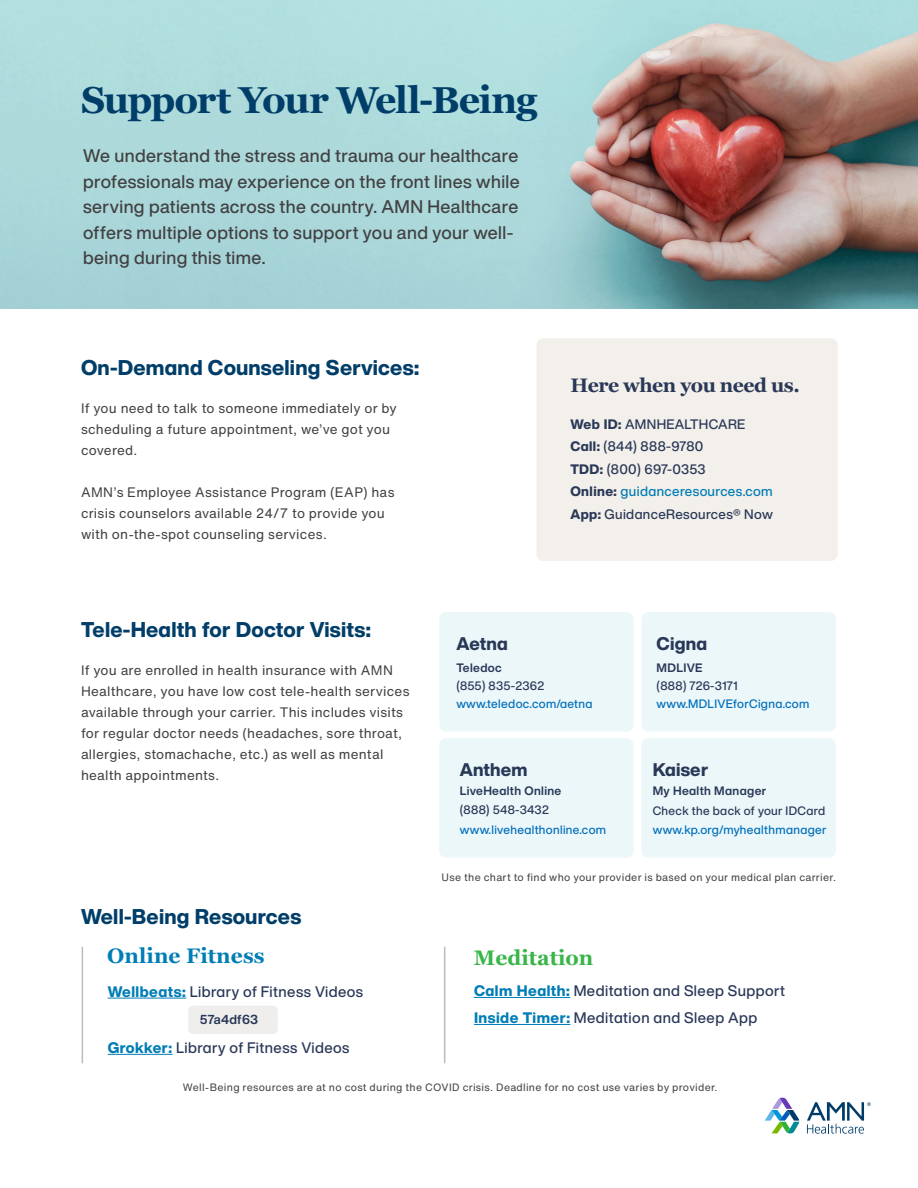
<style>
.page{position:relative;width:918px;height:1188px;background:#fff}
.page>*{position:absolute;margin:0;border:0;box-sizing:border-box;transform-origin:0 0}
.t1{font:700 37.5px "Georgia";letter-spacing:-.035em;color:#003e69}
.t2{font:800 21px "Helvetica Now Display";letter-spacing:.01em;color:#003e69}
.t3{font:700 21px "Georgia";letter-spacing:.005em;color:#007db6}
.t4{font:700 21px "Georgia";color:#39b54a}
.t5{font:700 19.5px "Georgia";letter-spacing:-.025em;color:#293857}
.t6{font:500 18px/25.5px "Helvetica Now Display";letter-spacing:.02em;color:#414042}
.t7{font:800 18px "Helvetica Now Display";letter-spacing:.01em;color:#293857}
.t8{font:500 15px/27px "Helvetica Now Display";letter-spacing:.03em;color:#293857}
.t9{font:13.5px/21px "Helvetica Now Text";letter-spacing:.015em;color:#414042}
.t10{font:500 13.5px/22.5px "Helvetica Now Display";letter-spacing:.03em;color:#293857}
.t11{font:700 12.75px "Helvetica Now Display";letter-spacing:.015em;color:#293857}
.t12{font:500 12px "Helvetica Now Display";letter-spacing:.03em;color:#006fba}
.t13{font:500 12px "Helvetica Now Display";letter-spacing:.03em;color:#293857}
.t14{font:700 12px "Helvetica Now Display";letter-spacing:.03em;color:#293857}
.t15{font:500 12px "Helvetica Now Display";letter-spacing:.01em;color:#293857}
.t16{font:10.5px "Helvetica Now Text";letter-spacing:.025em;color:#414042}
.s1{font-weight:800}
.s2{color:#007db6}
.s3{font-weight:800;color:#007db6}
</style>
<div class="page">
<div style="left:537px;top:338px;width:301px;height:223px;background:#f3efea;border-radius:7px"></div>
<div style="left:439px;top:612px;width:195px;height:120px;background:#ecf7fa;border-radius:7px"></div>
<div style="left:439px;top:738px;width:195px;height:120px;background:#ecf7fa;border-radius:7px"></div>
<div style="left:642px;top:612px;width:194px;height:120px;background:#ecf7fa;border-radius:7px"></div>
<div style="left:641px;top:738px;width:195px;height:120px;background:#ecf7fa;border-radius:7px"></div>
<hr style="left:444px;top:947px;width:1px;height:116px;background:#bbbcbb">
<hr style="left:82px;top:947px;width:1px;height:116px;background:#bbbcbb">
<div style="left:188px;top:1006px;width:90px;height:28px;background:#efeeed;border-radius:5px"></div>
<hr style="left:108px;top:998px;width:78px;height:1px;background:#007db6">
<hr style="left:108px;top:1054px;width:65px;height:1px;background:#007db6">
<img style="left:0;top:0;width:918px;height:308px">
<hr style="left:474px;top:997px;width:96px;height:1px;background:#007db6">
<hr style="left:474px;top:1024px;width:96px;height:1px;background:#007db6">
<svg style="left:765px;top:1098px;width:34px;height:35px"></svg>
<svg style="left:807px;top:1102px;width:64px;height:32px"></svg>
<h1 class="t1" style="left:81px;top:72px;width:458px">Support Your Well-Being</h1>
<h3 class="t6" style="left:83px;top:143px;width:438px">We understand the stress and trauma our healthcare professionals may experience on the front lines while serving patients across the country. AMN Healthcare offers multiple options to support you and your well&shy;being during this time.</h3>
<h2 class="t2" style="left:81px;top:353px;width:340px">On-Demand Counseling Services:</h2>
<p class="t9" style="left:81px;top:397px;width:317px">If you need to talk to someone immediately or by scheduling a future appointment, we’ve got you covered.</p>
<p class="t9" style="left:81px;top:481px;width:315px">AMN’s Employee Assistance Program (EAP) has crisis counselors available 24/7 to provide you with on-the-spot counseling services.</p>
<h2 class="t2" style="left:81px;top:615px;width:291px">Tele-Health for Doctor Visits:</h2>
<h3 class="t7" style="left:456px;top:631px;width:53px">Aetna</h3>
<h3 class="t5" style="left:570px;top:370px;width:231px">Here when you need us.</h3>
<p class="t10" style="left:570px;top:413px;width:204px"><span class="s1">Web ID:</span> AMNHEALTHCARE<br><span class="s1">Call:</span> (844) 888-9780<br><span class="s1">TDD:</span> (800) 697-0353<br><span class="s1">Online:</span> <span class="s2">guidanceresources.com<br></span><span class="s1">App:</span> GuidanceResources® Now</p>
<h3 class="t7" style="left:657px;top:631px;width:52px">Cigna</h3>
<p class="t9" style="left:81px;top:660px;width:330px">If you are enrolled in health insurance with AMN Healthcare, you have low cost tele-health services available through your carrier. This includes visits for regular doctor needs (headaches, sore throat, allergies, stomachache, etc.) as well as mental health appointments.</p>
<p class="t14" style="left:456px;top:659px;width:47px">Teledoc</p>
<p class="t15" style="left:456px;top:677px;width:89px">(855) 835-2362</p>
<p class="t12" style="left:456px;top:695px;width:138px">www.teledoc.com/aetna</p>
<h3 class="t7" style="left:460px;top:758px;width:69px">Anthem</h3>
<p class="t14" style="left:460px;top:782px;width:103px">LiveHealth Online</p>
<p class="t13" style="left:460px;top:802px;width:91px">(888) 548-3432</p>
<p class="t12" style="left:460px;top:821px;width:148px">www.livehealthonline.com</p>
<p class="t14" style="left:657px;top:660px;width:47px">MDLIVE</p>
<p class="t13" style="left:657px;top:678px;width:83px">(888) 726-3171</p>
<p class="t12" style="left:657px;top:696px;width:154px">www.MDLIVEforCigna.com</p>
<h3 class="t7" style="left:653px;top:757px;width:57px">Kaiser</h3>
<p class="t14" style="left:653px;top:783px;width:115px">My Health Manager</p>
<p class="t13" style="left:653px;top:802px;width:174px">Check the back of your IDCard</p>
<p class="t12" style="left:653px;top:822px;width:175px">www.kp.org/myhealthmanager</p>
<p class="t16" style="left:442px;top:869px;width:396px">Use the chart to find who your provider is based on your medical plan carrier.</p>
<h2 class="t2" style="left:81px;top:902px;width:222px">Well-Being Resources</h2>
<h2 class="t3" style="left:107px;top:940px;width:159px">Online Fitness</h2>
<h2 class="t4" style="left:474px;top:942px;width:121px">Meditation</h2>
<p class="t8" style="left:108px;top:978px;width:257px"><span class="s3">Wellbeats:</span> Library of Fitness Videos</p>
<p class="t11" style="left:200px;top:1011px;width:60px">57a4df63</p>
<p class="t8" style="left:108px;top:1034px;width:243px"><span class="s3">Grokker:</span> Library of Fitness Videos</p>
<p class="t8" style="left:474px;top:977px;width:312px"><span class="s3">Calm Health:</span> Meditation and Sleep Support<br><span class="s3">Inside Timer:</span> Meditation and Sleep App</p>
<p class="t16" style="left:183px;top:1080px;width:536px">Well-Being resources are at no cost during the COVID crisis. Deadline for no cost use varies by provider.</p>
</div>
